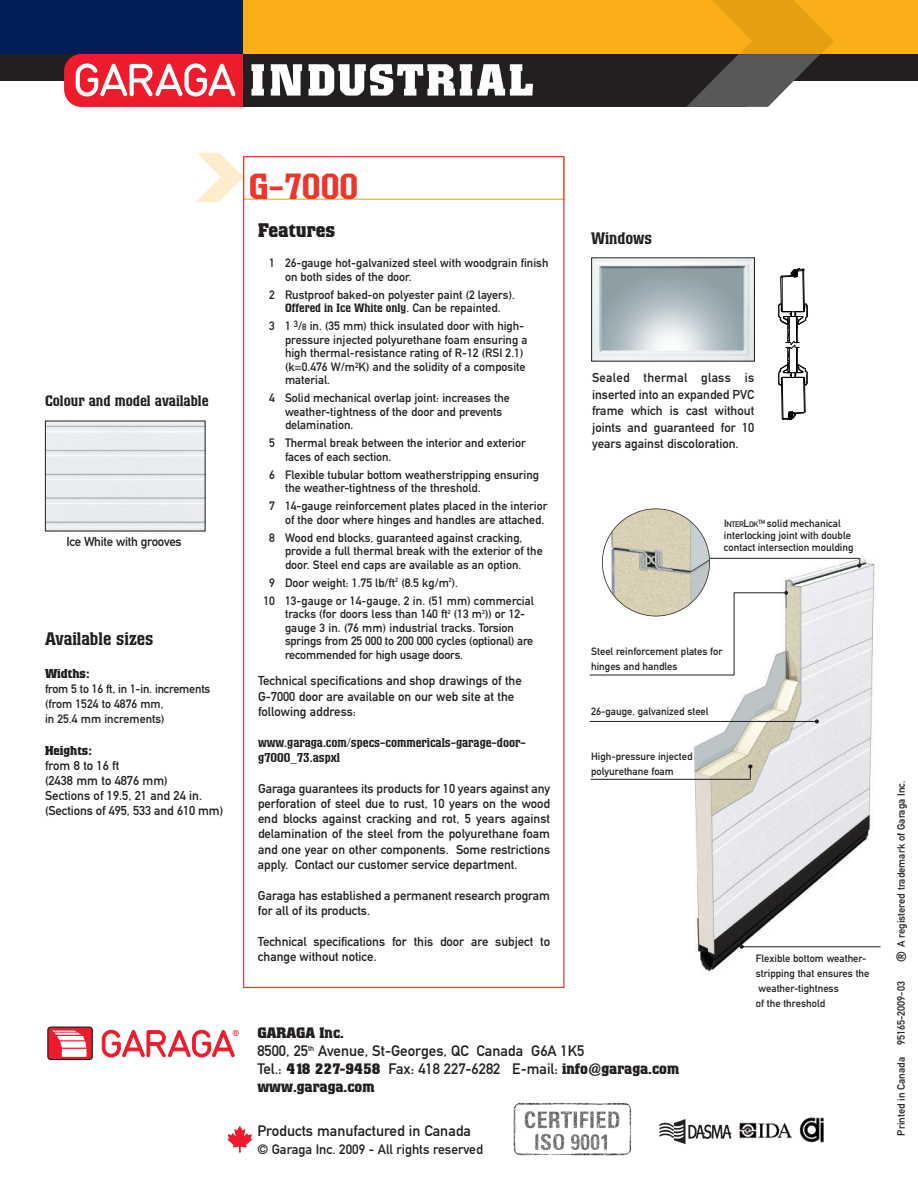
<style>
.page{position:relative;width:918px;height:1188px;background:#fff}
.page>*{position:absolute;margin:0;border:0;box-sizing:border-box;transform-origin:0 0}
.t1{font:500 36px "Colossalis";color:#ee3529}
.t2{font:700 19.5px "Colossalis";color:#231f20}
.t3{font:500 18px "Colossalis";color:#231f20}
.t4{font:500 16.5px "Colossalis";color:#231f20}
.t5{font:15px/18px "DIN Mittelschrift";color:#231f20}
.t6{font:700 15px "Colossalis";color:#231f20}
.t7{font:500 15px "Colossalis";color:#231f20}
.t8{font:13.5px "DIN Mittelschrift";color:#231f20}
.t9{font:12.75px/15.3px "DIN Mittelschrift";letter-spacing:-.005em;color:#231f20}
.t10{font:500 12.75px/15.3px "Colossalis";color:#231f20}
.t11{font:700 12.75px "Colossalis";color:#231f20}
.t12{font:12px/13.5px "DIN Mittelschrift";color:#231f20}
.t13{font:500 12px "Colossalis";color:#231f20}
.t14{font:10.5px/15px "DIN Mittelschrift";color:#231f20}
.s1{font-family:"DIN Mittelschrift";font-weight:400}
.s2{font-size:9px}
.s3{font-size:7.8px}
.s4{font-family:"Colossalis";font-weight:700}
.s5{font-size:13.5px}
</style>
<div class="page">
<img style="left:678px;top:543px;width:203px;height:429px">
<hr style="left:590px;top:675px;width:144px;height:1px;background:#231f20">
<hr style="left:734px;top:593px;width:53px;height:1px;background:#231f20">
<hr style="left:734px;top:593px;width:1px;height:82px;background:#231f20">
<div style="left:243px;top:156px;width:321px;height:44px;border:1px solid #faaf18"></div>
<svg style="left:228px;top:1126px;width:24px;height:26px"></svg>
<img style="left:196px;top:152px;width:57px;height:50px">
<div style="left:0;top:0;width:918px;height:81px;background:#faaf18"></div>
<div style="left:0;top:0;width:243px;height:81px;background:#001f56"></div>
<div style="left:0;top:54px;width:918px;height:27px;background:#231f20"></div>
<svg style="left:64px;top:54px;width:179px;height:53px;background:#f04c59"></svg>
<div style="left:243px;top:54px;width:311px;height:53px;background:#231f20"></div>
<svg style="left:251px;top:64px;width:13px;height:32px"></svg>
<svg style="left:271px;top:64px;width:31px;height:32px"></svg>
<svg style="left:309px;top:64px;width:224px;height:32px"></svg>
<div style="left:549px;top:54px;width:197px;height:53px;background:#231f20"></div>
<img style="left:686px;top:54px;width:134px;height:53px">
<svg style="left:778px;top:268px;width:30px;height:152px"></svg>
<img style="left:602px;top:509px;width:108px;height:107px;border-radius:50%">
<div style="left:602px;top:508px;width:108px;height:108px;border:2px solid #231f20;border-radius:50%"></div>
<hr style="left:591px;top:779px;width:159px;height:1px;background:#231f20">
<svg style="left:815px;top:719px;width:4px;height:4px"></svg>
<hr style="left:590px;top:721px;width:226px;height:1px;background:#231f20">
<hr style="left:710px;top:558px;width:150px;height:1px;background:#231f20">
<svg style="left:857px;top:558px;width:4px;height:10px"></svg>
<hr style="left:743px;top:947px;width:138px;height:1px;background:#231f20">
<svg style="left:748px;top:765px;width:5px;height:15px"></svg>
<img style="left:593px;top:259px;width:160px;height:101px">
<div style="left:591px;top:257px;width:164px;height:105px;border:1px solid #231f20"></div>
<svg style="left:740px;top:945px;width:4px;height:4px"></svg>
<img style="left:659px;top:1119px;width:73px;height:26px">
<img style="left:739px;top:1122px;width:54px;height:17px">
<img style="left:799px;top:1117px;width:25px;height:26px">
<img style="left:513px;top:1102px;width:118px;height:54px">
<svg style="left:101px;top:1029px;width:138px;height:29px"></svg>
<svg style="left:47px;top:1027px;width:46px;height:33px"></svg>
<p class="t7" style="left:45px;top:395px;width:165px">Colour and model available</p>
<p class="t9" style="left:66px;top:535px;width:117px">Ice White with grooves</p>
<h3 class="t3" style="left:45px;top:632px;width:110px">Available sizes</h3>
<p class="t11" style="left:45px;top:669px;width:46px">Widths:</p>
<p class="t12" style="left:45px;top:682px;width:167px;line-height:15px">from 5 to 16 ft, in 1-in. increments (from 1524 to 4876 mm,<br>in 25.4 mm increments)</p>
<p class="t11" style="left:45px;top:746px;width:49px">Heights:</p>
<p class="t9" style="left:45px;top:759px;width:180px">from 8 to 16 ft<br>(2438 mm to 4876 mm)<br>Sections of 19.5, 21 and 24 in. (Sections of 495, 533 and 610 mm)</p>
<h1 class="t1" style="left:249px;top:174px;width:111px">G-7000</h1>
<h2 class="t2" style="left:258px;top:223px;width:79px">Features</h2>
<p class="t12" style="left:285px;top:257px;width:265px;text-indent:-16px">1 26-gauge hot-galvanized steel with woodgrain finish on both sides of the door.</p>
<p class="t12" style="left:269px;top:289px;width:247px">2 Rustproof baked-on polyester paint (2 layers).</p>
<p class="t13" style="left:285px;top:304px;width:217px">Offered in Ice White only<span class="s1">. Can be repainted.</span></p>
<p class="t12" style="left:285px;top:320px;width:244px;text-indent:-16px">3 1 <sup>3</sup>/<span class="s2">8</span> in. (35 mm) thick insulated door with high&shy;pressure injected polyurethane foam ensuring a high thermal-resistance rating of R-12 (RSI 2.1) (k=0.476 W/m<sup>2</sup>K) and the solidity of a composite material.</p>
<p class="t12" style="left:285px;top:392px;width:226px;text-indent:-16px">4 Solid mechanical overlap joint: increases the weather-tightness of the door and prevents delamination.</p>
<p class="t12" style="left:285px;top:437px;width:242px;text-indent:-16px">5 Thermal break between the interior and exterior faces of each section.</p>
<p class="t12" style="left:285px;top:469px;width:256px;text-indent:-16px">6 Flexible tubular bottom weatherstripping ensuring the weather-tightness of the threshold.</p>
<p class="t12" style="left:269px;top:500px;width:280px;text-align:right">7 14-gauge reinforcement plates placed in the interior of the door where hinges and handles are attached.</p>
<p class="t12" style="left:285px;top:532px;width:259px;text-indent:-16px">8 Wood end blocks, guaranteed against cracking, provide a full thermal break with the exterior of the door. Steel end caps are available as an option.</p>
<p class="t12" style="left:264px;top:574px;width:272px;line-height:18px;text-indent:6px">9 Door weight: 1.75 lb/ft<sup>2</sup> (8.5 kg/m<sup>2</sup>).<br>10 13-gauge or 14-gauge, 2 in. (51 mm) commercial</p>
<p class="t12" style="left:285px;top:608px;width:250px">tracks (for doors less than 140 ft<sup>2</sup> (13 m<sup>2</sup>)) or 12- gauge 3 in. (76 mm) industrial tracks. Torsion springs from 25 000 to 200 000 cycles (optional) are recommended for high usage doors.</p>
<p class="t9" style="left:258px;top:675px;width:265px">Technical specifications and shop drawings of the<br>G-7000 door are available on our web site at the following address:</p>
<p class="t10" style="left:258px;top:735px;width:269px">www.garaga.com/specs-commericals-garage-door&shy;g7000_73.aspxl</p>
<p class="t9" style="left:258px;top:782px;width:294px;text-align:justify">Garaga guarantees its products for 10 years against any perforation of steel due to rust, 10 years on the wood end blocks against cracking and rot, 5 years against delamination of the steel from the polyurethane foam and one year on other components. Some restrictions apply. Contact our customer service department.</p>
<p class="t9" style="left:258px;top:889px;width:294px">Garaga has established a permanent research program for all of its products.</p>
<p class="t9" style="left:258px;top:935px;width:294px">Technical specifications for this door are subject to change without notice.</p>
<h3 class="t4" style="left:591px;top:232px;width:63px">Windows</h3>
<p class="t9" style="left:592px;top:371px;width:164px;line-height:16.5px;text-align:justify">Sealed thermal glass is inserted into an expanded PVC frame which is cast without joints and guaranteed for 10 years against discoloration.</p>
<p class="t14" style="left:724px;top:518px;width:131px;line-height:12px">I<span class="s3">NTER</span>L<span class="s3">OK</span><sup>TM</sup> solid mechanical interlocking joint with double contact intersection moulding</p>
<p class="t14" style="left:591px;top:645px;width:133px">Steel reinforcement plates for hinges and handles</p>
<p class="t14" style="left:591px;top:705px;width:119px">26-gauge, galvanized steel</p>
<p class="t14" style="left:591px;top:750px;width:103px">High-pressure injected polyurethane foam</p>
<p class="t14" style="left:756px;top:952px;width:115px">Flexible bottom weather&shy;stripping that ensures the weather-tightness<br>of the threshold</p>
<p class="t6" style="left:257px;top:1028px;width:88px">GARAGA Inc.</p>
<p class="t5" style="left:257px;top:1043px;width:423px">8500, 25<sup>th</sup> Avenue, St-Georges, QC Canada G6A 1K5<br>Tel.: <span class="s4">418 227-9458</span> Fax: 418 227-6282 E-mail: <span class="s4">info@garaga.com</span></p>
<p class="t6" style="left:257px;top:1082px;width:119px">www.garaga.com</p>
<p class="t5" style="left:257px;top:1123px;width:215px">Products manufactured in Canada</p>
<p class="t8" style="left:257px;top:1144px;width:227px">© Garaga Inc. 2009 - All rights reserved</p>
<p class="t14" style="left:895px;top:962px;width:183px;rotate:-90deg"><span class="s5">®</span> A registered trademark of Garaga Inc.</p>
<p class="t14" style="left:895px;top:1136px;width:156px;rotate:-90deg">Printed in Canada 95165-2009-03</p>
</div>
